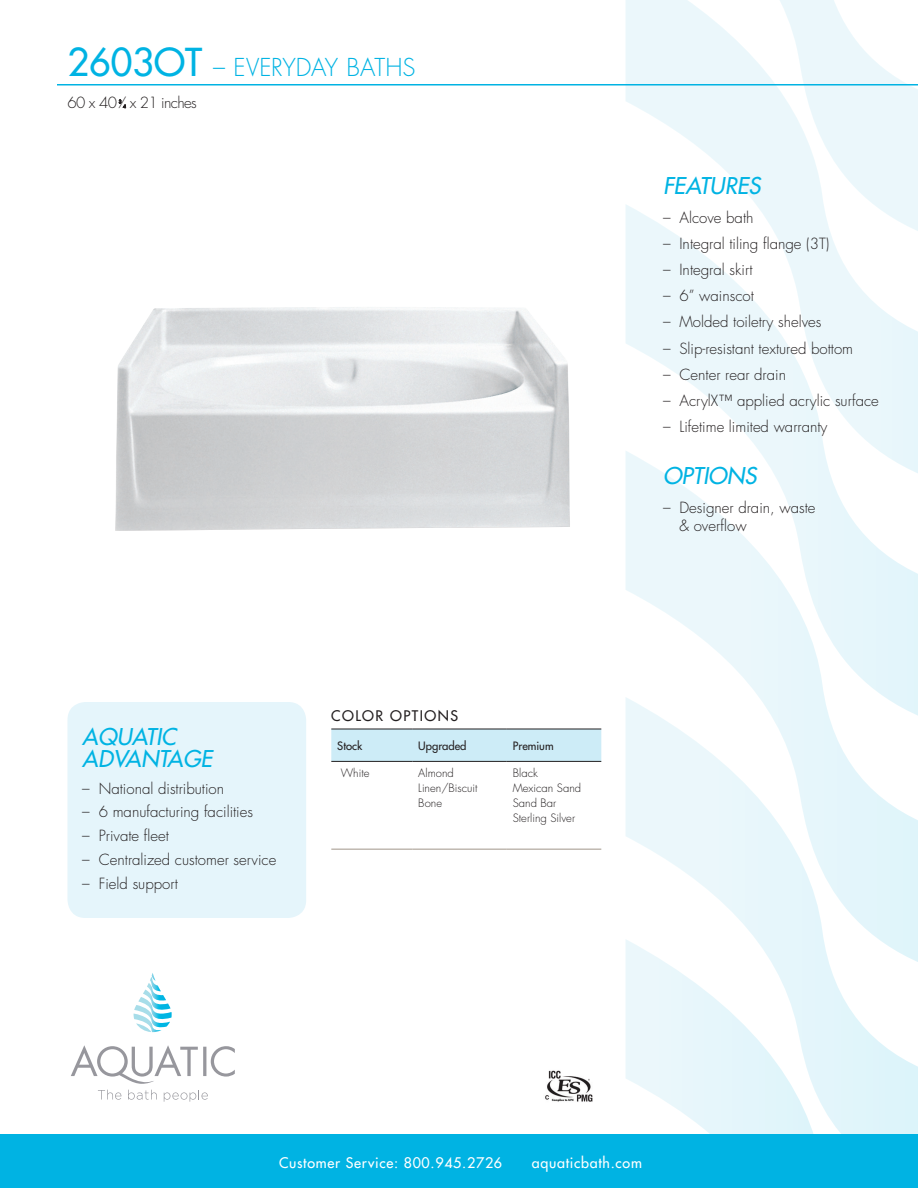
<style>
.page{position:relative;width:918px;height:1188px;background:#fff}
.page>*{position:absolute;margin:0;border:0;box-sizing:border-box;transform-origin:0 0}
.Tub_Name{font:300 24px "Futura Std";color:#00b3e3}
.FEATURES{font:italic 500 22.5px/22.5px "Futura Std";color:#00b3e3}
.Black_Model_Specs{font:300 15px/18px "Futura Std";color:#231f20}
.Black_Model_Specs-2{font:300 15px "Futura Std";letter-spacing:-.04em;color:#231f20}
.t1{font:500 14.25px "Futura Std";letter-spacing:.05em;color:#fff}
.t2{font:500 14.25px "Futura Std";letter-spacing:.1em;color:#231f20}
.t3{font:300 11.25px/15px "Futura Std";color:#231f20}
.t4{font:500 11.25px "Futura Std";color:#231f20}
.Black_Model_Specs-3{font:300 4.5px "Futura Std";color:#231f20}
.s1{font-weight:500;font-size:37.5px}
</style>
<div class="page">
<div style="left:331px;top:730px;width:270px;height:31px;background:#cdecf7"></div>
<hr style="left:331px;top:729px;width:81px;height:1px;background:#231f20">
<hr style="left:412px;top:729px;width:95px;height:1px;background:#231f20">
<hr style="left:507px;top:729px;width:94px;height:1px;background:#231f20">
<hr style="left:331px;top:761px;width:81px;height:1px;background:#231f20">
<hr style="left:412px;top:761px;width:95px;height:1px;background:#231f20">
<hr style="left:507px;top:761px;width:94px;height:1px;background:#231f20">
<hr style="left:331px;top:849px;width:81px;height:1px;background:#a19689">
<hr style="left:412px;top:849px;width:95px;height:1px;background:#a19689">
<hr style="left:507px;top:849px;width:94px;height:1px;background:#a19689">
<svg style="left:626px;top:0;width:146px;height:204px"></svg>
<svg style="left:626px;top:204px;width:292px;height:246px"></svg>
<svg style="left:626px;top:450px;width:292px;height:247px"></svg>
<svg style="left:626px;top:697px;width:292px;height:437px"></svg>
<svg style="left:626px;top:939px;width:203px;height:195px"></svg>
<svg style="left:772px;top:0;width:146px;height:238px"></svg>
<div style="left:0;top:1134px;width:918px;height:54px;background:#00b3e3"></div>
<svg style="left:71px;top:1045px;width:164px;height:39px"></svg>
<svg style="left:133px;top:973px;width:39px;height:59px"></svg>
<svg style="left:98px;top:1090px;width:23px;height:10px"></svg>
<svg style="left:128px;top:1090px;width:29px;height:10px"></svg>
<svg style="left:164px;top:1090px;width:44px;height:12px"></svg>
<hr style="left:57px;top:84px;width:861px;height:2px;background:#00b3e3">
<svg style="left:119px;top:100px;width:7px;height:8px"></svg>
<img style="left:115px;top:307px;width:455px;height:224px">
<div style="left:68px;top:702px;width:238px;height:216px;background:#e5f5fb;border-radius:18px"></div>
<img style="left:545px;top:1070px;width:48px;height:32px">
<p class="Tub_Name" style="left:68px;top:53px;width:350px"><span class="s1">2603OT</span> – EVERYDAY BATHS</p>
<p class="Black_Model_Specs-2" style="left:68px;top:94px;width:131px">60 x 40 ⁄ x 21 inches</p>
<p class="Black_Model_Specs-3" style="left:119px;top:99px;width:4px">3</p>
<p class="FEATURES" style="left:82px;top:725px;width:131px">AQUATIC<br>ADVANTAGE</p>
<p class="Black_Model_Specs" style="left:82px;top:780px;width:143px">– National distribution</p>
<p class="Black_Model_Specs" style="left:82px;top:803px;width:172px">– 6 manufacturing facilities</p>
<p class="Black_Model_Specs" style="left:82px;top:827px;width:88px">– Private fleet</p>
<p class="Black_Model_Specs" style="left:82px;top:851px;width:196px">– Centralized customer service</p>
<p class="Black_Model_Specs" style="left:82px;top:875px;width:97px">– Field support</p>
<p class="t2" style="left:331px;top:707px;width:128px">COLOR OPTIONS</p>
<p class="t4" style="left:337px;top:739px;width:26px">Stock</p>
<p class="t4" style="left:418px;top:739px;width:50px">Upgraded</p>
<p class="t4" style="left:513px;top:739px;width:42px">Premium</p>
<p class="t3" style="left:341px;top:765px;width:30px">White</p>
<p class="t3" style="left:418px;top:765px;width:61px">Almond<br>Linen/Biscuit<br>Bone</p>
<p class="t3" style="left:513px;top:765px;width:70px">Black<br>Mexican Sand<br>Sand Bar<br>Sterling Silver</p>
<p class="FEATURES" style="left:663px;top:175px;width:99px">FEATURES</p>
<p class="Black_Model_Specs" style="left:663px;top:209px;width:92px">– Alcove bath</p>
<p class="Black_Model_Specs" style="left:663px;top:235px;width:168px">– Integral tiling flange (3T)</p>
<p class="Black_Model_Specs" style="left:663px;top:261px;width:91px">– Integral skirt</p>
<p class="Black_Model_Specs" style="left:663px;top:287px;width:92px">– 6” wainscot</p>
<p class="Black_Model_Specs" style="left:663px;top:313px;width:160px">– Molded toiletry shelves</p>
<p class="Black_Model_Specs" style="left:663px;top:339px;width:192px">– Slip-resistant textured bottom</p>
<p class="Black_Model_Specs" style="left:663px;top:366px;width:125px">– Center rear drain</p>
<p class="Black_Model_Specs" style="left:663px;top:392px;width:217px">– AcrylX™ applied acrylic surface</p>
<p class="Black_Model_Specs" style="left:663px;top:418px;width:166px">– Lifetime limited warranty</p>
<p class="FEATURES" style="left:663px;top:465px;width:95px">OPTIONS</p>
<p class="Black_Model_Specs" style="left:680px;top:499px;width:138px;text-indent:-16px">– Designer drain, waste &amp; overflow</p>
<p class="t1" style="left:279px;top:1153px;width:225px">Customer Service: 800.945.2726</p>
<p class="t1" style="left:532px;top:1153px;width:112px">aquaticbath.com</p>
</div>
